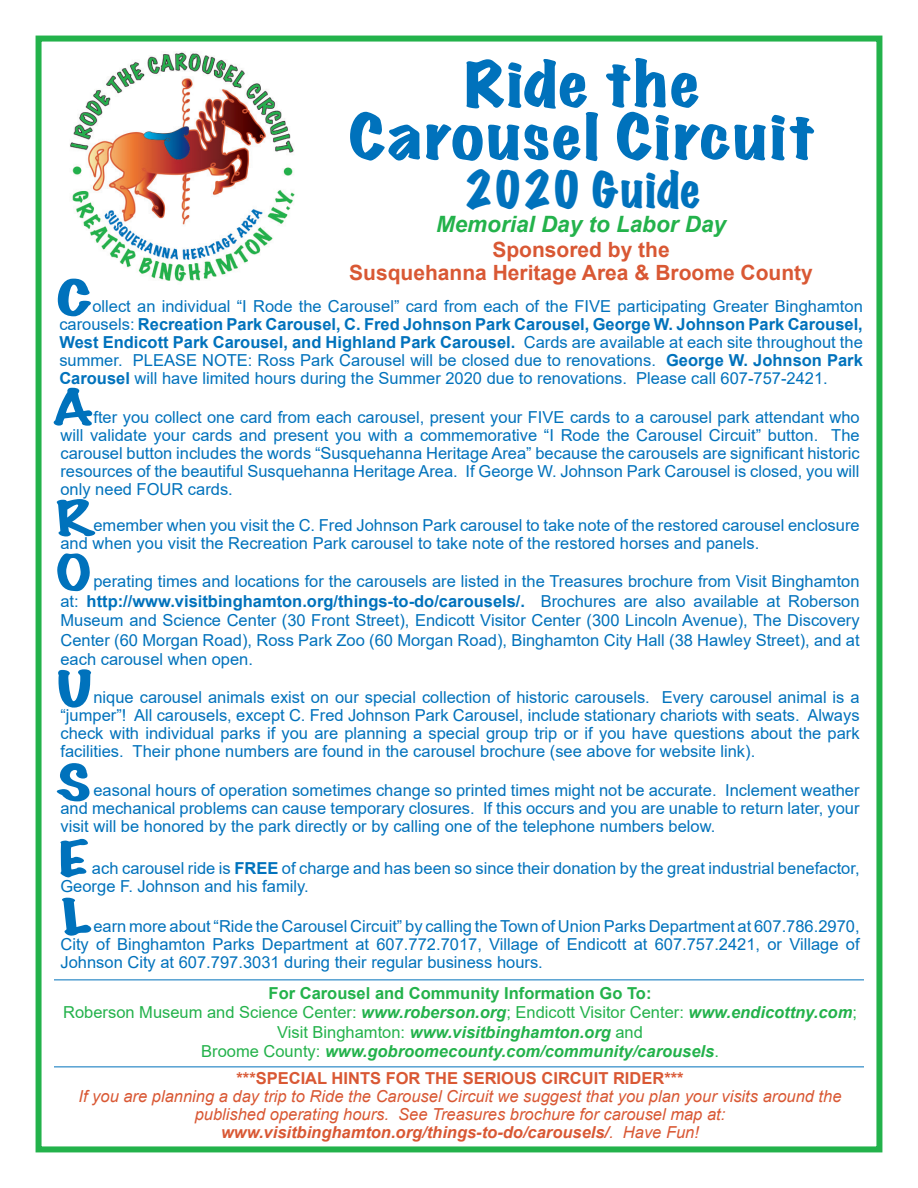
<style>
.page{position:relative;width:918px;height:1188px;background:#fff}
.page>*{position:absolute;margin:0;border:0;box-sizing:border-box;transform-origin:0 0}
.t1{font:expanded 57px "Marker Felt";letter-spacing:.035em;color:#0072bc;scale:1.17 1}
.t2{font:expanded 45px "Marker Felt";color:#0072bc}
.t3{font:100 45px "Marker Felt";color:#0072bc;scale:1.5 1}
.t4{font:100 45px "Marker Felt";color:#0072bc;scale:1.72 1}
.t5{font:100 45px "Marker Felt";color:#0072bc;scale:1.57 1}
.t6{font:100 45px "Marker Felt";color:#0072bc;scale:1.62 1}
.t7{font:100 45px "Marker Felt";color:#0072bc;scale:1.6 1}
.t8{font:italic 700 22.5px "Arial";color:#23b24b}
.t9{font:700 21px "Arial";color:#d95834}
.t10{font:16.5px/18px "Arial";color:#0072bc;text-align:justify}
.t11{font:italic 16.5px/18px "Arial";color:#d95834;text-align:center}
.t12{font:16.5px/19.5px "Arial";color:#23b24b;text-align:center}
.t13{font:italic 700 16.5px "Arial";color:#d95834}
.t14{font:italic 700 16.5px "Arial";color:#23b24b}
.t15{font:700 16.5px "Arial";color:#d95834}
.t16{font:700 16.5px "Arial";color:#23b24b}
.s1{font-weight:700}
.s2{font-weight:700;font-style:italic}
.s3{font-weight:400;font-style:normal}
.s4{font-weight:400}
</style>
<div class="page">
<img style="left:70px;top:52px;width:225px;height:230px">
<div style="left:36px;top:36px;width:846px;height:1116px;border:6px solid #23b24b"></div>
<hr style="left:54px;top:1066px;width:810px;height:1px;background:#0072bc">
<hr style="left:54px;top:980px;width:810px;height:1px;background:#0072bc">
<p class="t1" style="left:465px;top:39px;width:203px">Ride the</p>
<p class="t1" style="left:349px;top:92px;width:400px">Carousel Circuit</p>
<p class="t2" style="left:464px;top:154px;width:238px">2020 Guide</p>
<p class="t9" style="left:492px;top:235px;width:179px">Sponsored by the</p>
<p class="t9" style="left:349px;top:257px;width:465px">Susquehanna Heritage Area &amp; Broome County</p>
<p class="t8" style="left:436px;top:209px;width:292px">Memorial Day to Labor Day</p>
<p class="t4" style="left:56px;top:262px;width:22px">C</p>
<p class="t10" style="left:59px;top:297px;width:805px;text-indent:33px">ollect an individual “I Rode the Carousel” card from each of the FIVE participating Greater Binghamton carousels: <span class="s1">Recreation Park Carousel, C. Fred Johnson Park Carousel, George W. Johnson Park Carousel, West Endicott Park Carousel, and Highland Park Carousel.</span> Cards are available at each site throughout the summer. PLEASE NOTE: Ross Park Carousel will be closed due to renovations. <span class="s1">George W. Johnson Park Carousel</span> will have limited hours during the Summer 2020 due to renovations. Please call 607-757-2421.</p>
<p class="t3" style="left:52px;top:372px;width:29px">A</p>
<p class="t10" style="left:60px;top:408px;width:801px;text-indent:33px">fter you collect one card from each carousel, present your FIVE cards to a carousel park attendant who will validate your cards and present you with a commemorative “I Rode the Carousel Circuit” button. The carousel button includes the words “Susquehanna Heritage Area” because the carousels are significant historic resources of the beautiful Susquehanna Heritage Area. If George W. Johnson Park Carousel is closed, you will only need FOUR cards.</p>
<p class="t3" style="left:55px;top:483px;width:27px">R</p>
<p class="t10" style="left:60px;top:534px;width:700px">and when you visit the Recreation Park carousel to take note of the restored horses and panels.</p>
<p class="t10" style="left:93px;top:516px;width:768px">emember when you visit the C. Fred Johnson Park carousel to take note of the restored carousel enclosure</p>
<p class="t3" style="left:55px;top:537px;width:26px">O</p>
<p class="t10" style="left:60px;top:571px;width:801px;line-height:19.5px;text-indent:33px">perating times and locations for the carousels are listed in the Treasures brochure from Visit Binghamton at: <span class="s1">http://www.visitbinghamton.org/things-to-do/carousels/.</span> Brochures are also available at Roberson Museum and Science Center (30 Front Street), Endicott Visitor Center (300 Lincoln Avenue), The Discovery Center (60 Morgan Road), Ross Park Zoo (60 Morgan Road), Binghamton City Hall (38 Hawley Street), and at each carousel when open.</p>
<p class="t3" style="left:56px;top:653px;width:26px">U</p>
<p class="t10" style="left:60px;top:688px;width:801px;text-indent:33px">nique carousel animals exist on our special collection of historic carousels. Every carousel animal is a “jumper”! All carousels, except C. Fred Johnson Park Carousel, include stationary chariots with seats. Always check with individual parks if you are planning a special group trip or if you have questions about the park facilities. Their phone numbers are found in the carousel brochure (see above for website link).</p>
<p class="t5" style="left:56px;top:747px;width:24px">S</p>
<p class="t10" style="left:60px;top:781px;width:801px;text-indent:33px">easonal hours of operation sometimes change so printed times might not be accurate. Inclement weather and mechanical problems can cause temporary closures. If this occurs and you are unable to return later, your visit will be honored by the park directly or by calling one of the telephone numbers below.</p>
<p class="t6" style="left:57px;top:823px;width:21px">E</p>
<p class="t10" style="left:60px;top:859px;width:801px;text-indent:31px">ach carousel ride is <span class="s1">FREE</span> of charge and has been so since their donation by the great industrial benefactor,<br>George F. Johnson and his family.</p>
<p class="t7" style="left:60px;top:882px;width:20px">L</p>
<p class="t10" style="left:60px;top:917px;width:801px;text-indent:33px">earn more about “Ride the Carousel Circuit” by calling the Town of Union Parks Department at 607.786.2970, City of Binghamton Parks Department at 607.772.7017, Village of Endicott at 607.757.2421, or Village of Johnson City at 607.797.3031 during their regular business hours.</p>
<p class="t16" style="left:269px;top:981px;width:384px">For Carousel and Community Information Go To:</p>
<p class="t12" style="left:63px;top:1003px;width:795px">Roberson Museum and Science Center: <span class="s2">www.roberson.org</span>; Endicott Visitor Center: <span class="s2">www.endicottny.com</span>;<br>Visit Binghamton: <span class="s2">www.visitbinghamton.org</span> and</p>
<p class="t14" style="left:201px;top:1040px;width:519px"><span class="s3">Broome County:</span> www.gobroomecounty.com/community/carousels<span class="s3">.</span></p>
<p class="t15" style="left:237px;top:1067px;width:449px">***SPECIAL HINTS FOR THE SERIOUS CIRCUIT RIDER***</p>
<p class="t11" style="left:79px;top:1088px;width:765px">If you are planning a day trip to Ride the Carousel Circuit we suggest that you plan your visits around the published operating hours. See Treasures brochure for carousel map at:</p>
<p class="t13" style="left:221px;top:1122px;width:479px">www.visitbinghamton.org/things-to-do/carousels/<span class="s4">. Have Fun!</span></p>
</div>
